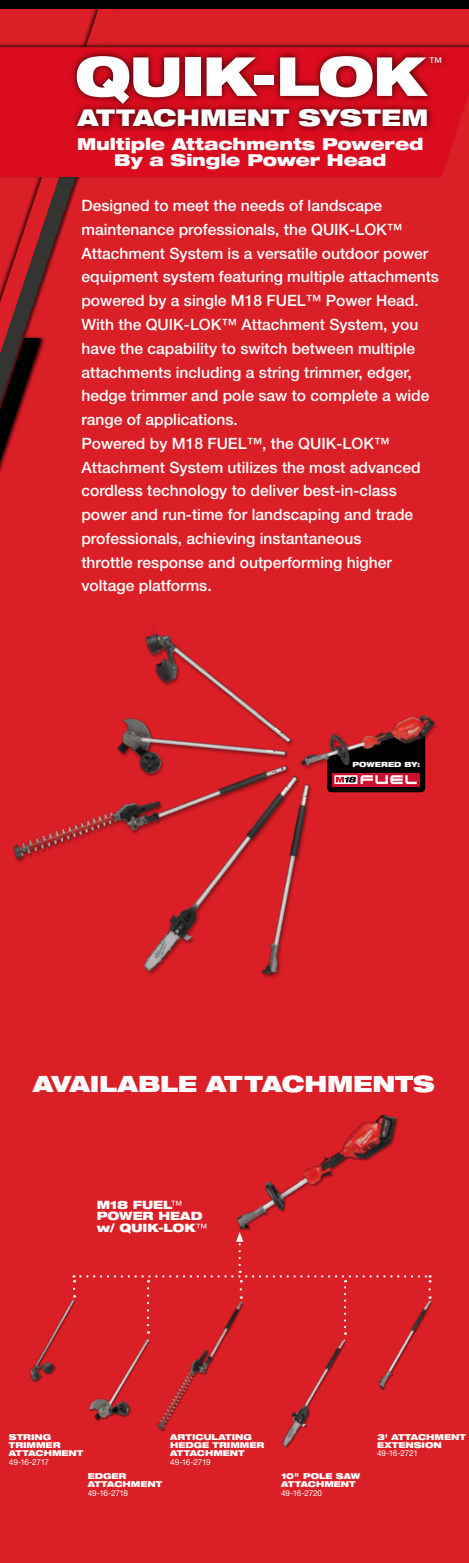
<style>
.page{position:relative;width:469px;height:1563px;background:#fff}
.page>*{position:absolute;margin:0;border:0;box-sizing:border-box;transform-origin:0 0}
.t1{font:900 expanded 53.81px "Helvetica Neue LT Std";letter-spacing:-.015em;color:#fff}
.t2{font:900 expanded 23.12px "Helvetica Neue LT Std";letter-spacing:.01em;color:#fff}
.t3{font:900 expanded 22.5px "Helvetica Neue LT Std";letter-spacing:-.01em;color:#fff}
.t4{font:900 expanded 16.5px/16.5px "Helvetica Neue LT Std";letter-spacing:-.01em;color:#fff;text-align:center}
.t5{font:500 15.62px/23.8px "Helvetica Neue LT Std";color:#fff}
.t6{font:13.5px "Helvetica Neue LT Std";color:#fff}
.t7{font:900 expanded 11.5px/11.5px "Helvetica Neue LT Std";color:#fff}
.t8{font:900 expanded 8.19px/8.2px "Helvetica Neue LT Std";letter-spacing:-.005em;color:#fff}
.t9{font:8.19px "Helvetica Neue LT Std";letter-spacing:-.03em;color:#fff}
.t10{font:900 expanded 7.12px "Helvetica Neue LT Std";letter-spacing:.005em;color:#fff}
.s1{font-weight:400;font-stretch:normal}
</style>
<div class="page">
<div style="left:0;top:0;width:469px;height:1562px;background:#da1f27"></div>
<svg style="left:0;top:9px;width:99px;height:345px"></svg>
<div style="left:0;top:42px;width:469px;height:137px;background:#000;opacity:.75"></div>
<div style="left:0;top:47px;width:469px;height:130px;background:#da0c1e"></div>
<div style="left:0;top:0;width:469px;height:9px;background:#000"></div>
<img style="left:13px;top:622px;width:424px;height:356px">
<div style="left:69px;top:49px;width:380px;height:85px;background:#000;opacity:.8"></div>
<img style="left:236px;top:1114px;width:162px;height:117px">
<img style="left:26px;top:1300px;width:47px;height:83px">
<img style="left:89px;top:1375px;width:36px;height:47px">
<img style="left:282px;top:1339px;width:65px;height:108px">
<div style="left:378px;top:1300px;width:55px;height:91px;background:#000;opacity:.35"></div>
<img style="left:378px;top:1300px;width:55px;height:89px">
<img style="left:125px;top:1334px;width:103px;height:97px">
<svg style="left:73px;top:1232px;width:358px;height:102px"></svg>
<h1 class="t1" style="left:75px;top:41px;width:352px">QUIK-LOK</h1>
<p class="t6" style="left:429px;top:54px;width:15px">™</p>
<h2 class="t2" style="left:78px;top:103px;width:352px">ATTACHMENT SYSTEM</h2>
<p class="t4" style="left:77px;top:135px;width:348px">Multiple Attachments Powered<br>By a Single Power Head</p>
<p class="t5" style="left:81px;top:194px;width:359px">Designed to meet the needs of landscape maintenance professionals, the QUIK-LOK™ Attachment System is a versatile outdoor power equipment system featuring multiple attachments powered by a single M18 FUEL™ Power Head.<br>With the QUIK-LOK™ Attachment System, you have the capability to switch between multiple attachments including a string trimmer, edger, hedge trimmer and pole saw to complete a wide range of applications.<br>Powered by M18 FUEL™, the QUIK-LOK™ Attachment System utilizes the most advanced cordless technology to deliver best-in-class power and run-time for landscaping and trade professionals, achieving instantaneous<br>throttle response and outperforming higher voltage platforms.</p>
<p class="t10" style="left:352px;top:760px;width:69px">POWERED BY:</p>
<h3 class="t3" style="left:33px;top:1069px;width:403px">AVAILABLE ATTACHMENTS</h3>
<p class="t7" style="left:97px;top:1198px;width:112px">M18 FUEL<span class="s1">™<br></span>POWER HEAD w/ QUIK-LOK<span class="s1">™</span></p>
<p class="t8" style="left:9px;top:1432px;width:76px">STRING<br>TRIMMER<br>ATTACHMENT</p>
<p class="t9" style="left:9px;top:1456px;width:42px">49-16-2717</p>
<p class="t8" style="left:170px;top:1432px;width:96px">ARTICULATING<br>HEDGE TRIMMER<br>ATTACHMENT</p>
<p class="t9" style="left:170px;top:1456px;width:42px">49-16-2719</p>
<p class="t8" style="left:377px;top:1432px;width:90px">3' ATTACHMENT<br>EXTENSION</p>
<p class="t9" style="left:377px;top:1448px;width:42px">49-16-2721</p>
<p class="t8" style="left:88px;top:1471px;width:76px">EDGER<br>ATTACHMENT</p>
<p class="t9" style="left:88px;top:1487px;width:42px">49-16-2718</p>
<p class="t8" style="left:281px;top:1471px;width:80px">10" POLE SAW<br>ATTACHMENT</p>
<p class="t9" style="left:281px;top:1487px;width:42px">49-16-2720</p>
</div>
